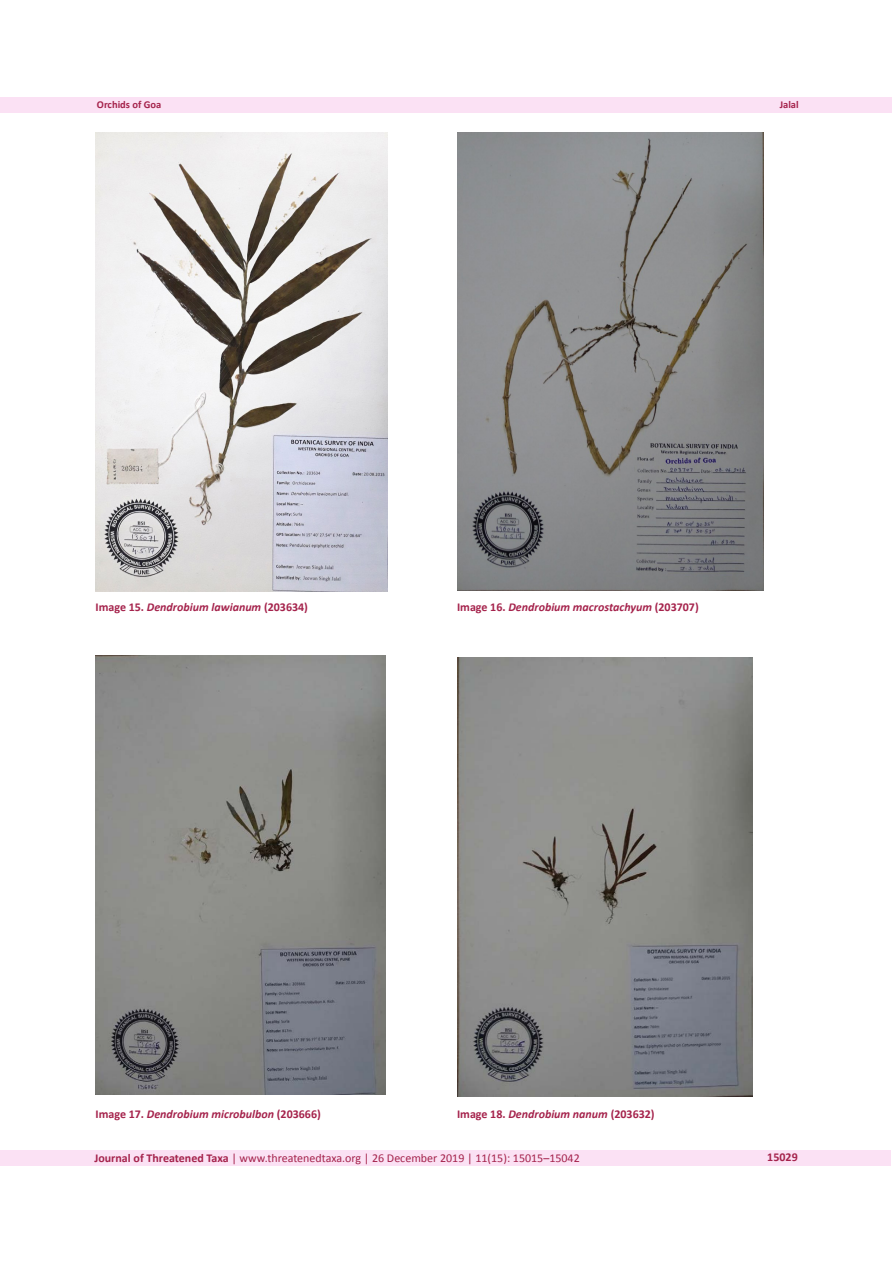
<style>
.page{position:relative;width:893px;height:1263px;background:#fff}
.page>*{position:absolute;margin:0;border:0;box-sizing:border-box;transform-origin:0 0}
.t1{font:12px "Calibri Bold Italic 2";color:#a5234c}
.t2{font:12px "Calibri 2";color:#a5234c}
.t3{font:700 12px "Calibri";color:#a5234c}
.t4{font:10.5px "Calibri Bold 2";color:#a5234c}
.s1{font-family:"Calibri";font-weight:700}
.s2{font-family:"Calibri Bold Italic 2";font-weight:400}
.s3{font-family:"Calibri Bold 2"}
</style>
<div class="page">
<div style="left:1px;top:97px;width:891px;height:15px;background:#fbe1f4"></div>
<div style="left:0;top:1150px;width:891px;height:16px;background:#fbe1f4"></div>
<img style="left:96px;top:132px;width:292px;height:460px">
<img style="left:458px;top:132px;width:306px;height:459px">
<img style="left:96px;top:655px;width:290px;height:440px">
<img style="left:458px;top:657px;width:294px;height:439px">
<p class="t4" style="left:97px;top:98px;width:66px">Orchids of Goa</p>
<p class="t4" style="left:780px;top:98px;width:20px">Jalal</p>
<p class="t1" style="left:96px;top:599px;width:214px"><span class="s1">Image 15.</span> Dendrobium lawianum <span class="s1">(203634)</span></p>
<p class="t1" style="left:457px;top:599px;width:243px"><span class="s1">Image 16.</span> Dendrobium macrostachyum <span class="s1">(203707)</span></p>
<p class="t1" style="left:96px;top:1107px;width:227px"><span class="s1">Image 17.</span> Dendrobium microbulbon <span class="s1">(203666)</span></p>
<p class="t3" style="left:457px;top:1107px;width:199px">Image 18. <span class="s2">Dendrobium nanum</span> (203632)</p>
<p class="t2" style="left:94px;top:1150px;width:487px"><span class="s3">Journal of Threatened Taxa</span> | www.threatenedtaxa.org | 26 December 2019 | 11(15): 15015–15042</p>
<p class="t3" style="left:767px;top:1149px;width:32px">15029</p>
</div>
